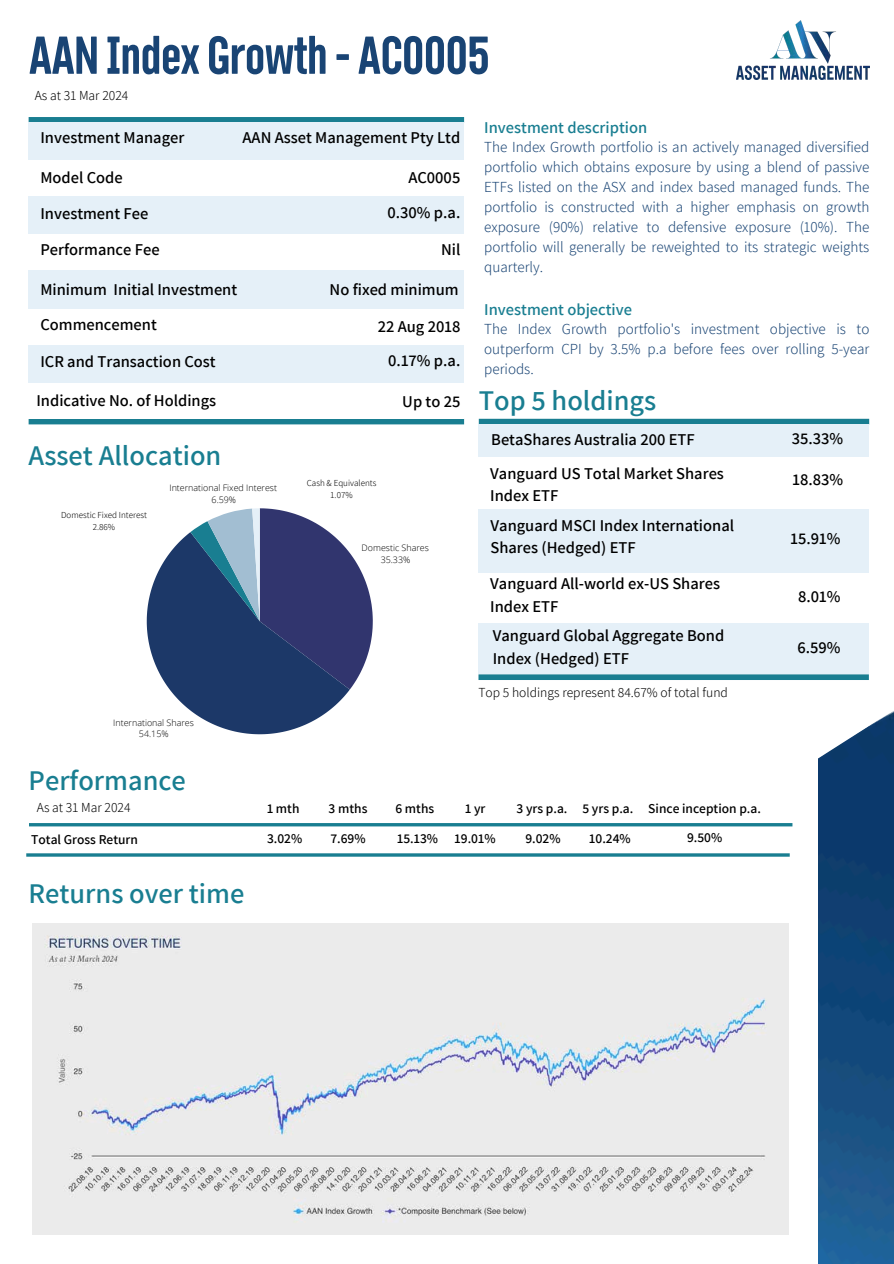
<style>
.page{position:relative;width:894px;height:1264px;background:#fff}
.page>*{position:absolute;margin:0;border:0;box-sizing:border-box;transform-origin:0 0}
.t1{font:700 57.45px "Interborough";letter-spacing:-.015em;color:#194474}
.t2{font:600 28.5px "Assistant";color:#197e91}
.t3{font:600 16.5px/22.5px "Assistant";color:#000}
.t4{font:600 16.5px "Assistant";color:#197e91}
.t5{font:300 15px/20.1px "Assistant";color:#194474;text-align:justify}
.t6{font:600 13.5px "Assistant";color:#000}
.t7{font:300 13.5px "Assistant";color:#000}
.t8{font:300 9px "Assistant";color:#000}
.t9{font:300 8.85px/11.6px "Open Sans";color:#000;text-align:center}
</style>
<div class="page">
<img style="left:818px;top:711px;width:75px;height:552px">
<img style="left:736px;top:21px;width:133px;height:58px">
<div style="left:29px;top:117px;width:435px;height:6px;background:#197e91"></div>
<div style="left:29px;top:419px;width:435px;height:5px;background:#197e91"></div>
<div style="left:29px;top:123px;width:435px;height:260px;background:#e5f0f8"></div>
<div style="left:29px;top:160px;width:435px;height:36px;background:#fff"></div>
<div style="left:29px;top:234px;width:435px;height:36px;background:#fff"></div>
<div style="left:29px;top:309px;width:435px;height:35px;background:#fff"></div>
<hr style="left:29px;top:823px;width:763px;height:3px;background:#197e91">
<hr style="left:26px;top:853px;width:763px;height:3px;background:#197e91">
<div style="left:478px;top:419px;width:390px;height:5px;background:#197e91"></div>
<div style="left:478px;top:674px;width:390px;height:6px;background:#197e91"></div>
<div style="left:478px;top:424px;width:390px;height:250px;background:#e5f0f8"></div>
<div style="left:478px;top:457px;width:415px;height:52px;background:#fff"></div>
<div style="left:478px;top:573px;width:415px;height:49px;background:#fff"></div>
<svg style="left:147px;top:508px;width:226px;height:226px"></svg>
<img style="left:33px;top:923px;width:755px;height:311px">
<p class="t1" style="left:29px;top:32px;width:462px">AAN Index Growth - AC0005</p>
<p class="t7" style="left:35px;top:87px;width:95px">As at 31 Mar 2024</p>
<p class="t3" style="left:40px;top:125px;width:145px">Investment Manager</p>
<p class="t3" style="left:40px;top:165px;width:84px">Model Code</p>
<h2 class="t3" style="left:40px;top:202px;width:109px">Investment Fee</h2>
<h3 class="t3" style="left:40px;top:237px;width:121px">Performance Fee</h3>
<p class="t3" style="left:242px;top:125px;width:219px">AAN Asset Management Pty Ltd</p>
<p class="t3" style="left:408px;top:165px;width:53px">AC0005</p>
<p class="t3" style="left:387px;top:200px;width:74px">0.30% p.a.</p>
<p class="t3" style="left:441px;top:237px;width:21px">Nil</p>
<p class="t3" style="left:40px;top:278px;width:198px">Minimum Initial Investment</p>
<p class="t3" style="left:329px;top:278px;width:130px">No fixed minimum</p>
<p class="t3" style="left:40px;top:313px;width:118px">Commencement</p>
<p class="t3" style="left:40px;top:349px;width:177px">ICR and Transaction Cost</p>
<p class="t3" style="left:36px;top:389px;width:181px">Indicative No. of Holdings</p>
<h1 class="t2" style="left:29px;top:436px;width:194px">Asset Allocation</h1>
<h5 class="t8" style="left:61px;top:509px;width:87px">Domestic Fixed Interest</h5>
<h5 class="t8" style="left:93px;top:521px;width:24px">2.86%</h5>
<p class="t9" style="left:169px;top:482px;width:109px">International Fixed Interest<br>6.59%</p>
<p class="t3" style="left:377px;top:315px;width:84px">22 Aug 2018</p>
<p class="t3" style="left:388px;top:348px;width:74px">0.17% p.a.</p>
<p class="t3" style="left:402px;top:390px;width:60px">Up to 25</p>
<p class="t8" style="left:307px;top:476px;width:71px">Cash &amp; Equivalents</p>
<h2 class="t8" style="left:330px;top:488px;width:23px">1.07%</h2>
<p class="t9" style="left:361px;top:542px;width:69px">Domestic Shares<br>35.33%</p>
<p class="t9" style="left:113px;top:716px;width:82px">International Shares<br>54.15%</p>
<p class="t2" style="left:29px;top:760px;width:159px">Performance</p>
<p class="t4" style="left:484px;top:116px;width:164px">Investment description</p>
<p class="t5" style="left:484px;top:136px;width:386px">The Index Growth portfolio is an actively managed diversified portfolio which obtains exposure by using a blend of passive ETFs listed on the ASX and index based managed funds. The portfolio is constructed with a higher emphasis on growth exposure (90%) relative to defensive exposure (10%). The portfolio will generally be reweighted to its strategic weights quarterly.</p>
<p class="t4" style="left:484px;top:298px;width:149px">Investment objective</p>
<p class="t5" style="left:484px;top:319px;width:386px">The Index Growth portfolio's investment objective is to outperform CPI by 3.5% p.a before fees over rolling 5-year periods.</p>
<h5 class="t2" style="left:478px;top:380px;width:179px">Top 5 holdings</h5>
<h5 class="t3" style="left:491px;top:428px;width:205px">BetaShares Australia 200 ETF</h5>
<h5 class="t3" style="left:490px;top:461px;width:235px">Vanguard US Total Market Shares<br>Index ETF</h5>
<h5 class="t3" style="left:490px;top:513px;width:245px">Vanguard MSCI Index International<br>Shares (Hedged) ETF</h5>
<h5 class="t3" style="left:490px;top:572px;width:231px">Vanguard All-world ex-US Shares<br>Index ETF</h5>
<h5 class="t3" style="left:492px;top:624px;width:233px">Vanguard Global Aggregate Bond<br>Index (Hedged) ETF</h5>
<p class="t7" style="left:478px;top:683px;width:251px">Top 5 holdings represent 84.67% of total fund</p>
<h5 class="t3" style="left:791px;top:426px;width:53px">35.33%</h5>
<h5 class="t3" style="left:792px;top:467px;width:52px">18.83%</h5>
<h2 class="t3" style="left:790px;top:526px;width:51px">15.91%</h2>
<h5 class="t3" style="left:798px;top:585px;width:44px">8.01%</h5>
<p class="t3" style="left:797px;top:635px;width:45px">6.59%</p>
<h2 class="t7" style="left:37px;top:798px;width:95px">As at 31 Mar 2024</h2>
<h5 class="t6" style="left:267px;top:798px;width:34px">1 mth</h5>
<h5 class="t6" style="left:328px;top:798px;width:40px">3 mths</h5>
<h5 class="t6" style="left:395px;top:798px;width:40px">6 mths</h5>
<h5 class="t6" style="left:465px;top:798px;width:22px">1 yr</h5>
<h5 class="t6" style="left:516px;top:798px;width:52px">3 yrs p.a.</h5>
<h5 class="t6" style="left:582px;top:798px;width:52px">5 yrs p.a.</h5>
<h5 class="t6" style="left:648px;top:798px;width:114px">Since inception p.a.</h5>
<h6 class="t6" style="left:31px;top:830px;width:108px">Total Gross Return</h6>
<h6 class="t6" style="left:267px;top:829px;width:37px">3.02%</h6>
<h5 class="t6" style="left:330px;top:829px;width:37px">7.69%</h5>
<h5 class="t6" style="left:397px;top:829px;width:42px">15.13%</h5>
<h5 class="t6" style="left:454px;top:829px;width:42px">19.01%</h5>
<h4 class="t6" style="left:525px;top:829px;width:37px">9.02%</h4>
<h5 class="t6" style="left:589px;top:829px;width:43px">10.24%</h5>
<h5 class="t6" style="left:686px;top:828px;width:37px">9.50%</h5>
<h5 class="t2" style="left:29px;top:874px;width:217px">Returns over time</h5>
</div>
